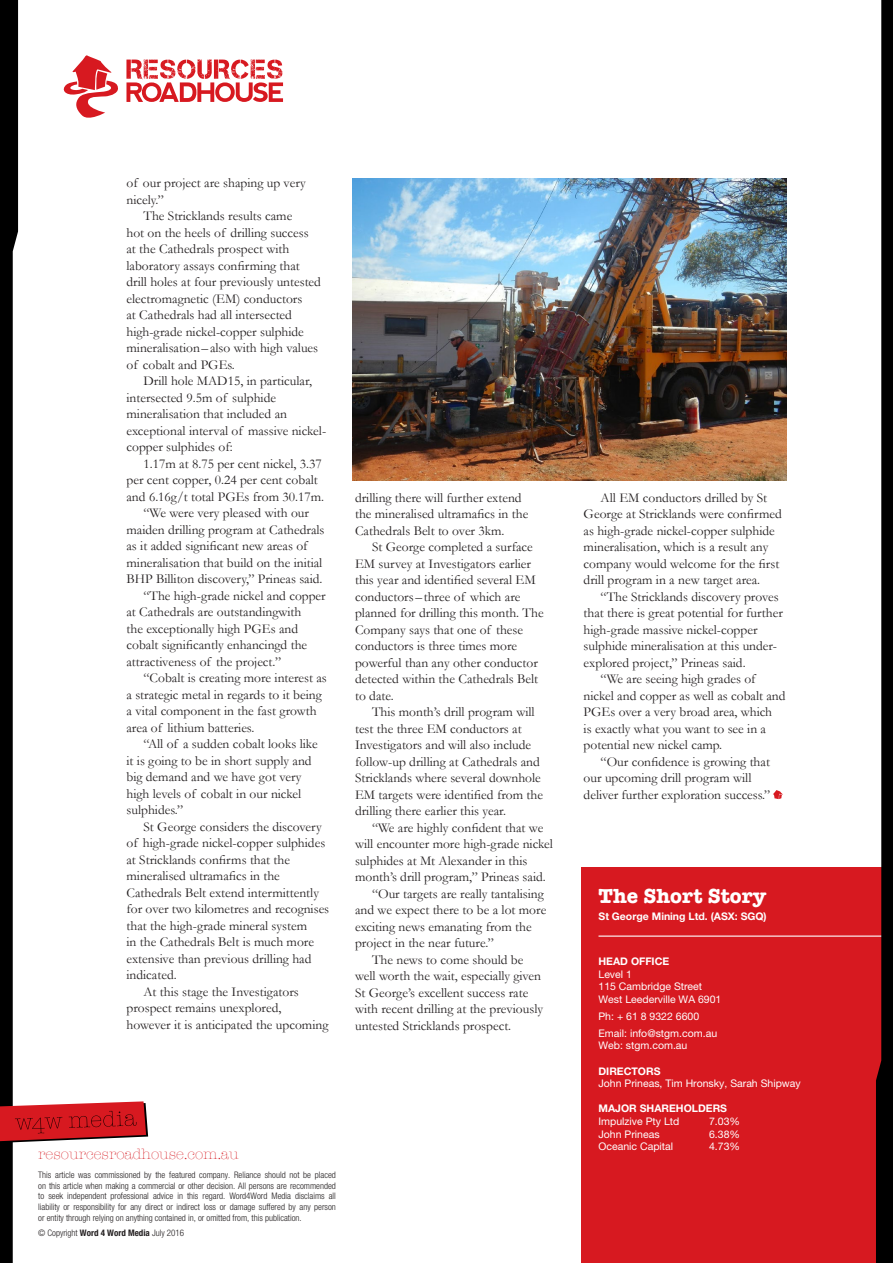
<style>
.page{position:relative;width:893px;height:1263px;background:#fff}
.page>*{position:absolute;margin:0;border:0;box-sizing:border-box;transform-origin:0 0}
.t1{font:700 21px "American Typewriter";color:#fff}
.t2{font:300 15px "American Typewriter";color:#d71920}
.t3{font:13.5px/16.5px "Garamond";color:#231f20}
.t4{font:10.5px/12.6px "Helvetica Neue";color:#fff}
.t5{font:700 10.5px "Helvetica Neue";color:#fff}
.t6{font:300 condensed 9px/10.8px "Helvetica Neue";color:#231f20;text-align:justify}
.s1{font-weight:700}
</style>
<div class="page">
<div style="left:581px;top:867px;width:312px;height:396px;background:#d71920"></div>
<hr style="left:598px;top:935px;width:295px;height:2px;background:#fff">
<svg style="left:773px;top:790px;width:10px;height:9px"></svg>
<svg style="left:0;top:0;width:283px;height:1263px"></svg>
<svg style="left:876px;top:0;width:17px;height:1263px"></svg>
<img style="left:353px;top:179px;width:434px;height:301px">
<p class="t3" style="left:126px;top:175px;width:181px">of our project are shaping up very nicely.”</p>
<p class="t3" style="left:126px;top:208px;width:196px;text-indent:17px">The Stricklands results came<br>hot on the heels of drilling success at the Cathedrals prospect with laboratory assays confirming that drill holes at four previously untested electromagnetic (EM) conductors<br>at Cathedrals had all intersected high-grade nickel-copper sulphide mineralisation– also with high values of cobalt and PGEs.</p>
<p class="t3" style="left:126px;top:373px;width:201px;text-indent:17px">Drill hole MAD15, in particular, intersected 9.5m of sulphide mineralisation that included an exceptional interval of massive nickel&shy;copper sulphides of:</p>
<p class="t3" style="left:144px;top:455px;width:180px">1.17m at 8.75 per cent nickel, 3.37</p>
<p class="t3" style="left:126px;top:472px;width:193px">per cent copper, 0.24 per cent cobalt</p>
<p class="t3" style="left:126px;top:488px;width:199px">and 6.16g/t total PGEs from 30.17m.</p>
<p class="t3" style="left:144px;top:505px;width:167px">“We were very pleased with our</p>
<p class="t3" style="left:126px;top:521px;width:200px">maiden drilling program at Cathedrals</p>
<p class="t3" style="left:126px;top:538px;width:183px">as it added significant new areas of</p>
<p class="t3" style="left:126px;top:554px;width:197px">mineralisation that build on the initial</p>
<p class="t3" style="left:126px;top:571px;width:198px">BHP Billiton discovery,” Prineas said.</p>
<p class="t3" style="left:144px;top:587px;width:184px">“The high-grade nickel and copper</p>
<p class="t3" style="left:126px;top:604px;width:176px">at Cathedrals are outstandingwith</p>
<p class="t3" style="left:126px;top:620px;width:173px">the exceptionally high PGEs and</p>
<p class="t3" style="left:126px;top:637px;width:182px">cobalt significantly enhancingd the</p>
<p class="t3" style="left:126px;top:653px;width:156px">attractiveness of the project.”</p>
<p class="t3" style="left:144px;top:670px;width:185px">“Cobalt is creating more interest as</p>
<p class="t3" style="left:126px;top:686px;width:197px">a strategic metal in regards to it being</p>
<p class="t3" style="left:126px;top:703px;width:192px">a vital component in the fast growth</p>
<p class="t3" style="left:126px;top:719px;width:129px">area of lithium batteries.</p>
<p class="t3" style="left:144px;top:736px;width:176px">“All of a sudden cobalt looks like</p>
<p class="t3" style="left:126px;top:752px;width:187px">it is going to be in short supply and</p>
<p class="t3" style="left:126px;top:769px;width:177px">big demand and we have got very</p>
<p class="t3" style="left:126px;top:785px;width:176px">high levels of cobalt in our nickel</p>
<p class="t3" style="left:126px;top:802px;width:58px">sulphides.”</p>
<p class="t3" style="left:144px;top:818px;width:180px">St George considers the discovery</p>
<p class="t3" style="left:126px;top:835px;width:200px">of high-grade nickel-copper sulphides</p>
<p class="t3" style="left:126px;top:851px;width:165px">at Stricklands confirms that the</p>
<p class="t3" style="left:126px;top:868px;width:155px">mineralised ultramafics in the</p>
<p class="t3" style="left:126px;top:884px;width:194px">Cathedrals Belt extend intermittently</p>
<p class="t3" style="left:126px;top:901px;width:204px">for over two kilometres and recognises</p>
<p class="t3" style="left:126px;top:917px;width:182px">that the high-grade mineral system</p>
<p class="t3" style="left:126px;top:934px;width:189px">in the Cathedrals Belt is much more</p>
<p class="t3" style="left:126px;top:950px;width:187px">extensive than previous drilling had</p>
<p class="t3" style="left:126px;top:967px;width:52px">indicated.</p>
<p class="t3" style="left:144px;top:983px;width:157px">At this stage the Investigators</p>
<p class="t3" style="left:126px;top:1000px;width:156px">prospect remains unexplored,</p>
<p class="t3" style="left:126px;top:1016px;width:203px">however it is anticipated the upcoming</p>
<p class="t3" style="left:355px;top:489px;width:175px">drilling there will further extend the mineralised ultramafics in the<br>Cathedrals Belt to over 3km.</p>
<p class="t3" style="left:355px;top:539px;width:190px;text-indent:17px">St George completed a surface<br>EM survey at Investigators earlier this year and identified several EM conductors–three of which are planned for drilling this month. The<br>Company says that one of these conductors is three times more powerful than any other conductor detected within the Cathedrals Belt to date.</p>
<p class="t3" style="left:355px;top:704px;width:189px;text-indent:17px">This month’s drill program will test the three EM conductors at Investigators and will also include follow-up drilling at Cathedrals and Stricklands where several downhole EM targets were identified from the drilling there earlier this year.</p>
<p class="t3" style="left:372px;top:819px;width:173px">“We are highly confident that we</p>
<p class="t3" style="left:355px;top:836px;width:199px">will encounter more high-grade nickel</p>
<p class="t3" style="left:355px;top:852px;width:174px">sulphides at Mt Alexander in this</p>
<p class="t3" style="left:355px;top:869px;width:192px">month’s drill program,” Prineas said.</p>
<p class="t3" style="left:372px;top:885px;width:173px">“Our targets are really tantalising</p>
<p class="t3" style="left:355px;top:902px;width:193px">and we expect there to be a lot more</p>
<p class="t3" style="left:355px;top:918px;width:178px">exciting news emanating from the</p>
<p class="t3" style="left:355px;top:935px;width:140px">project in the near future.”</p>
<p class="t3" style="left:372px;top:951px;width:153px">The news to come should be</p>
<p class="t3" style="left:355px;top:968px;width:187px">well worth the wait, especially given</p>
<p class="t3" style="left:355px;top:984px;width:175px">St George’s excellent success rate</p>
<p class="t3" style="left:355px;top:1001px;width:190px">with recent drilling at the previously</p>
<p class="t3" style="left:355px;top:1017px;width:158px">untested Stricklands prospect.</p>
<p class="t2" style="left:38px;top:1142px;width:202px">resourcesroadhouse.com.au</p>
<p class="t6" style="left:38px;top:1169px;width:299px">This article was commissioned by the featured company. Reliance should not be placed on this article when making a commercial or other decision. All persons are recommended to seek independent professional advice in this regard. Word4Word Media disclaims all liability or responsibility for any direct or indirect loss or damage suffered by any person or entity through relying on anything contained in, or omitted from, this publication.</p>
<p class="t6" style="left:38px;top:1227px;width:147px">© Copyright <span class="s1">Word 4 Word Media</span> July 2016</p>
<p class="t3" style="left:584px;top:489px;width:200px;text-indent:17px">All EM conductors drilled by St George at Stricklands were confirmed as high-grade nickel-copper sulphide mineralisation, which is a result any company would welcome for the first drill program in a new target area.</p>
<p class="t3" style="left:601px;top:588px;width:180px">“The Stricklands discovery proves</p>
<p class="t3" style="left:584px;top:605px;width:201px">that there is great potential for further</p>
<p class="t3" style="left:584px;top:621px;width:175px">high-grade massive nickel-copper</p>
<p class="t3" style="left:584px;top:638px;width:195px">sulphide mineralisation at this under-</p>
<p class="t3" style="left:584px;top:654px;width:164px">explored project,” Prineas said.</p>
<p class="t3" style="left:601px;top:671px;width:157px">“We are seeing high grades of</p>
<p class="t3" style="left:584px;top:687px;width:203px">nickel and copper as well as cobalt and</p>
<p class="t3" style="left:584px;top:704px;width:190px">PGEs over a very broad area, which</p>
<p class="t3" style="left:584px;top:720px;width:184px">is exactly what you want to see in a</p>
<p class="t3" style="left:584px;top:737px;width:140px">potential new nickel camp.</p>
<p class="t3" style="left:601px;top:753px;width:171px">“Our confidence is growing that</p>
<p class="t3" style="left:584px;top:770px;width:169px">our upcoming drill program will</p>
<p class="t3" style="left:584px;top:786px;width:188px">deliver further exploration success.”</p>
<h1 class="t1" style="left:598px;top:878px;width:169px">The Short Story</h1>
<p class="t5" style="left:598px;top:910px;width:170px">St George Mining Ltd. (ASX: SGQ)</p>
<p class="t5" style="left:598px;top:955px;width:72px">HEAD OFFICE</p>
<p class="t4" style="left:598px;top:967px;width:124px">Level 1<br>115 Cambridge Street<br>West Leederville WA 6901</p>
<p class="t4" style="left:598px;top:1007px;width:120px;line-height:16.8px">Ph: + 61 8 9322 6600<br>Email: info@stgm.com.au</p>
<p class="t4" style="left:598px;top:1039px;width:90px">Web: stgm.com.au</p>
<p class="t5" style="left:598px;top:1064px;width:64px">DIRECTORS</p>
<p class="t4" style="left:598px;top:1077px;width:204px">John Prineas, Tim Hronsky, Sarah Shipway</p>
<p class="t5" style="left:598px;top:1102px;width:130px">MAJOR SHAREHOLDERS</p>
<p class="t4" style="left:598px;top:1115px;width:82px">Impulzive Pty Ltd</p>
<p class="t4" style="left:709px;top:1115px;width:32px">7.03%</p>
<p class="t4" style="left:598px;top:1127px;width:63px">John Prineas</p>
<p class="t4" style="left:709px;top:1127px;width:32px">6.38%</p>
<p class="t4" style="left:598px;top:1140px;width:76px">Oceanic Capital</p>
<p class="t4" style="left:709px;top:1140px;width:32px">4.73%</p>
</div>
